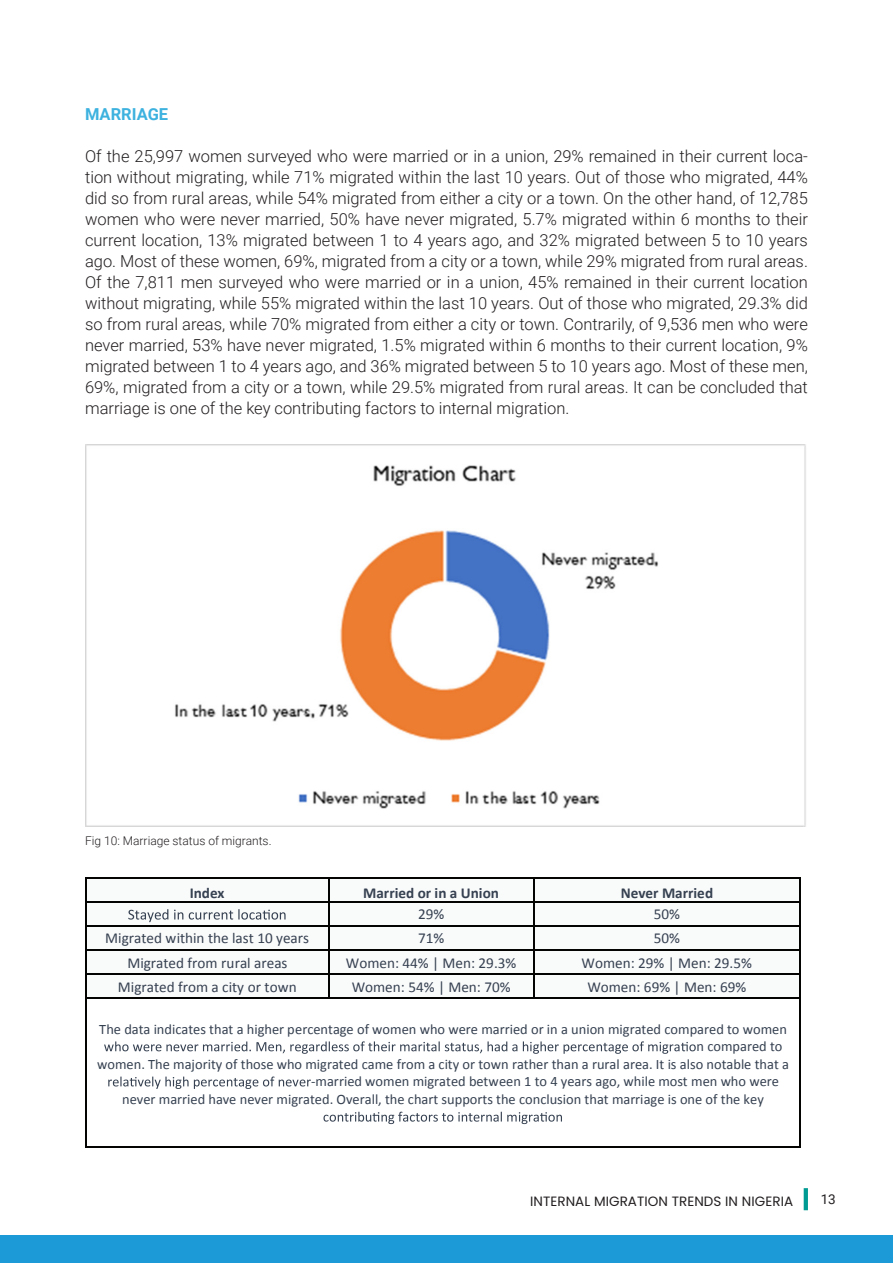
<style>
.page{position:relative;width:893px;height:1263px;background:#fff}
.page>*{position:absolute;margin:0;border:0;box-sizing:border-box;transform-origin:0 0}
.contact{font:300 16.5px/21px "Roboto";color:#231f20;text-align:justify}
.contact-2{font:700 16.5px "Roboto";color:#3eb2df}
.t1{font:15.15px "Calibri";color:#364151}
.t2{font:700 15.15px "Calibri";color:#364151}
.t3{font:14.4px "Calibri";color:#364151}
.t4{font:13.5px "Poppins";letter-spacing:.005em;color:#231f20}
.t5{font:13.5px "Roboto";color:#231f20}
.contact-3{font:300 12px "Roboto";color:#231f20}
</style>
<div class="page">
<hr style="left:804px;top:1188px;width:4px;height:22px;background:#009b92">
<div style="left:0;top:1235px;width:893px;height:28px;background:#1b9ad7"></div>
<img style="left:85px;top:445px;width:721px;height:381px">
<div style="left:87px;top:879px;width:241px;height:23px;background:#f9fafa"></div>
<div style="left:329px;top:879px;width:204px;height:23px;background:#f9fafa"></div>
<div style="left:534px;top:879px;width:266px;height:23px;background:#f9fafa"></div>
<hr style="left:87px;top:878px;width:241px;height:1px;background:#040503">
<hr style="left:329px;top:878px;width:204px;height:1px;background:#040503">
<hr style="left:534px;top:878px;width:266px;height:1px;background:#040503">
<div style="left:87px;top:903px;width:241px;height:23px;background:#f9fafa"></div>
<svg style="left:128px;top:909px;width:40px;height:13px"></svg>
<svg style="left:174px;top:910px;width:9px;height:9px"></svg>
<svg style="left:189px;top:909px;width:97px;height:11px"></svg>
<div style="left:329px;top:903px;width:204px;height:23px;background:#f9fafa"></div>
<div style="left:534px;top:903px;width:266px;height:23px;background:#f9fafa"></div>
<hr style="left:87px;top:902px;width:241px;height:1px;background:#040503">
<hr style="left:329px;top:902px;width:204px;height:1px;background:#040503">
<hr style="left:534px;top:902px;width:266px;height:1px;background:#040503">
<div style="left:87px;top:927px;width:241px;height:23px;background:#f9fafa"></div>
<div style="left:329px;top:927px;width:204px;height:23px;background:#f9fafa"></div>
<div style="left:534px;top:927px;width:266px;height:23px;background:#f9fafa"></div>
<hr style="left:87px;top:926px;width:241px;height:1px;background:#040503">
<hr style="left:329px;top:926px;width:204px;height:1px;background:#040503">
<hr style="left:534px;top:926px;width:266px;height:1px;background:#040503">
<div style="left:87px;top:951px;width:241px;height:23px;background:#f9fafa"></div>
<div style="left:329px;top:951px;width:204px;height:23px;background:#f9fafa"></div>
<div style="left:534px;top:951px;width:266px;height:23px;background:#f9fafa"></div>
<hr style="left:87px;top:950px;width:241px;height:1px;background:#040503">
<hr style="left:329px;top:950px;width:204px;height:1px;background:#040503">
<hr style="left:534px;top:950px;width:266px;height:1px;background:#040503">
<div style="left:87px;top:975px;width:241px;height:23px;background:#f9fafa"></div>
<div style="left:329px;top:975px;width:204px;height:23px;background:#f9fafa"></div>
<div style="left:534px;top:975px;width:266px;height:23px;background:#f9fafa"></div>
<hr style="left:87px;top:974px;width:241px;height:1px;background:#040503">
<hr style="left:329px;top:974px;width:204px;height:1px;background:#040503">
<hr style="left:534px;top:974px;width:266px;height:1px;background:#040503">
<svg style="left:104px;top:1041px;width:413px;height:13px"></svg>
<svg style="left:523px;top:1041px;width:173px;height:13px"></svg>
<svg style="left:108px;top:1076px;width:203px;height:13px"></svg>
<svg style="left:323px;top:1112px;width:239px;height:12px"></svg>
<svg style="left:86px;top:878px;width:1px;height:121px"></svg>
<hr style="left:87px;top:998px;width:241px;height:1px;background:#040503">
<svg style="left:328px;top:878px;width:1px;height:121px"></svg>
<hr style="left:329px;top:998px;width:204px;height:1px;background:#040503">
<svg style="left:533px;top:878px;width:1px;height:121px"></svg>
<hr style="left:534px;top:998px;width:266px;height:1px;background:#040503">
<svg style="left:800px;top:878px;width:1px;height:121px"></svg>
<hr style="left:86px;top:999px;width:1px;height:147px;background:#040503">
<hr style="left:87px;top:1146px;width:713px;height:2px;background:#040503">
<hr style="left:800px;top:999px;width:1px;height:147px;background:#040503">
<p class="contact-2" style="left:85px;top:103px;width:85px">MARRIAGE</p>
<p class="contact" style="left:85px;top:145px;width:724px">Of the 25,997 women surveyed who were married or in a union, 29% remained in their current loca&shy;tion without migrating, while 71% migrated within the last 10 years. Out of those who migrated, 44% did so from rural areas, while 54% migrated from either a city or a town. On the other hand, of 12,785 women who were never married, 50% have never migrated, 5.7% migrated within 6 months to their current location, 13% migrated between 1 to 4 years ago, and 32% migrated between 5 to 10 years ago. Most of these women, 69%, migrated from a city or a town, while 29% migrated from rural areas.<br>Of the 7,811 men surveyed who were married or in a union, 45% remained in their current location without migrating, while 55% migrated within the last 10 years. Out of those who migrated, 29.3% did so from rural areas, while 70% migrated from either a city or town. Contrarily, of 9,536 men who were never married, 53% have never migrated, 1.5% migrated within 6 months to their current location, 9% migrated between 1 to 4 years ago, and 36% migrated between 5 to 10 years ago. Most of these men, 69%, migrated from a city or a town, while 29.5% migrated from rural areas. It can be concluded that marriage is one of the key contributing factors to internal migration.</p>
<p class="contact-3" style="left:85px;top:832px;width:188px">Fig 10: Marriage status of migrants.</p>
<p class="t2" style="left:190px;top:882px;width:36px">Index</p>
<p class="t2" style="left:363px;top:882px;width:137px">Married or in a Union</p>
<p class="t2" style="left:621px;top:882px;width:94px">Never Married</p>
<p class="t1" style="left:418px;top:905px;width:28px">29%</p>
<p class="t1" style="left:654px;top:905px;width:28px">50%</p>
<p class="t1" style="left:105px;top:929px;width:205px">Migrated within the last 10 years</p>
<p class="t1" style="left:418px;top:929px;width:28px">71%</p>
<p class="t1" style="left:654px;top:929px;width:28px">50%</p>
<p class="t1" style="left:127px;top:953px;width:162px">Migrated from rural areas</p>
<p class="t1" style="left:346px;top:953px;width:172px">Women: 44% | Men: 29.3%</p>
<p class="t1" style="left:582px;top:953px;width:172px">Women: 29% | Men: 29.5%</p>
<p class="t1" style="left:118px;top:977px;width:180px">Migrated from a city or town</p>
<p class="t1" style="left:352px;top:977px;width:160px">Women: 54% | Men: 70%</p>
<p class="t1" style="left:587px;top:977px;width:160px">Women: 69% | Men: 69%</p>
<p class="t3" style="left:99px;top:1020px;width:689px">The data indicates that a higher percentage of women who were married or in a union migrated compared to women</p>
<p class="t3" style="left:697px;top:1037px;width:87px">n compared to</p>
<p class="t3" style="left:97px;top:1055px;width:693px">women. The majority of those who migrated came from a city or town rather than a rural area. It is also notable that a</p>
<p class="t3" style="left:311px;top:1072px;width:469px">-married women migrated between 1 to 4 years ago, while most men who were</p>
<p class="t3" style="left:122px;top:1090px;width:643px">never married have never migrated. Overall, the chart supports the conclusion that marriage is one of the key</p>
<p class="t4" style="left:530px;top:1194px;width:265px">INTERNAL MIGRATION TRENDS IN NIGERIA</p>
<p class="t5" style="left:821px;top:1189px;width:17px">13</p>
</div>
